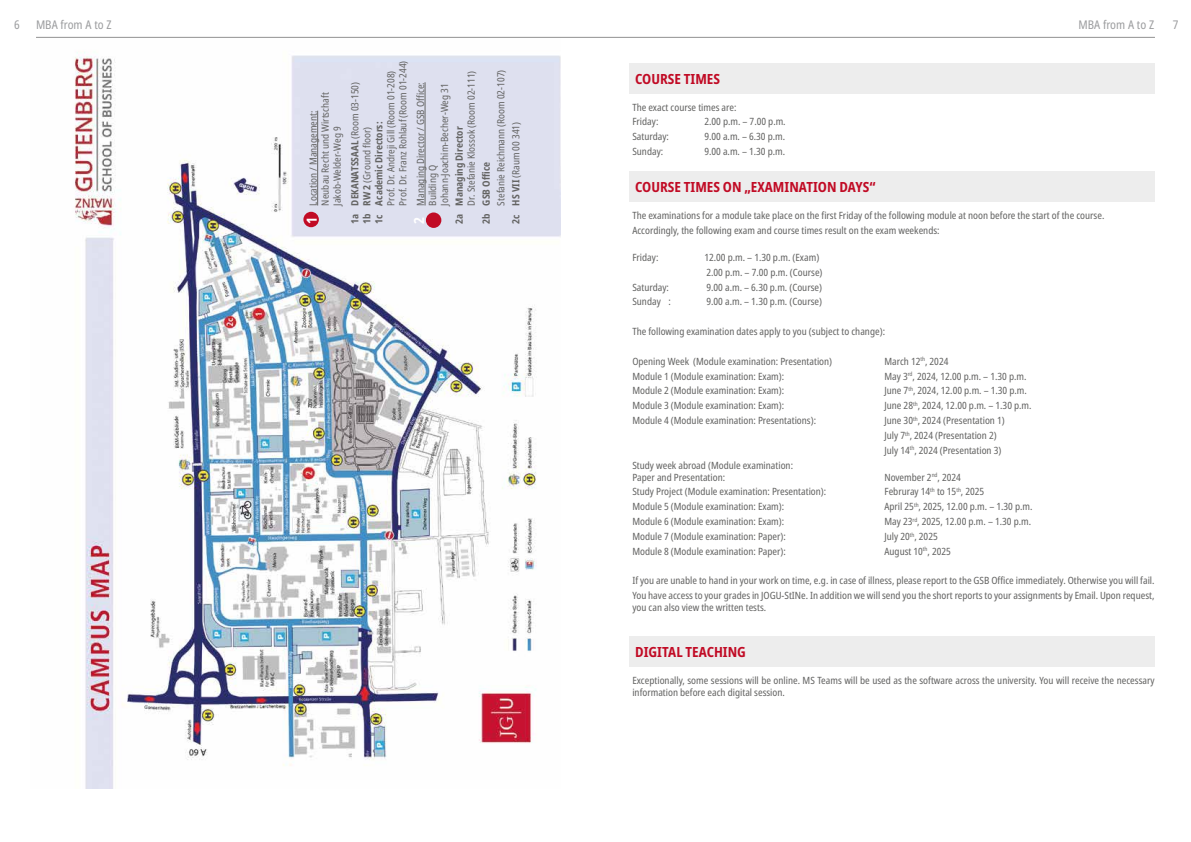
<style>
.page{position:relative;width:1191px;height:842px;background:#fff}
.page>*{position:absolute;margin:0;border:0;box-sizing:border-box;transform-origin:0 0}
.t1{font:700 condensed 14px "Noto Sans";color:#c10b25}
.t2{font:condensed 12px "Noto Sans";color:#9d9ea0}
.t3{font:condensed 10px/12px "Noto Sans";color:#646463}
.t4{font:700 condensed 10px/12px "Noto Sans";color:#646463}
.s1{font-weight:700}
.s2{font-weight:700;font-size:14px;color:#fff}
.s3{font-weight:400}
</style>
<div class="page">
<hr style="left:36px;top:37px;width:1119px;height:1px;background:#929292">
<img style="left:75px;top:52px;width:485px;height:736px">
<div style="left:303px;top:212px;width:16px;height:15px;background:#c10b25;border-radius:50%"></div>
<div style="left:426px;top:212px;width:15px;height:16px;background:#c10b25;border-radius:50%"></div>
<hr style="left:317px;top:111px;width:1px;height:94px;background:#646463">
<hr style="left:425px;top:82px;width:1px;height:123px;background:#646463">
<div style="left:629px;top:63px;width:526px;height:30px;background:#ededed"></div>
<div style="left:629px;top:172px;width:526px;height:30px;background:#ededed"></div>
<div style="left:629px;top:636px;width:526px;height:31px;background:#ededed"></div>
<p class="t2" style="left:14px;top:16px;width:7px">6</p>
<p class="t2" style="left:36px;top:16px;width:77px">MBA from A to Z</p>
<p class="t2" style="left:1172px;top:16px;width:7px">7</p>
<p class="t2" style="left:1078px;top:16px;width:77px">MBA from A to Z</p>
<p class="t3" style="left:385px;top:205px;width:146px;rotate:-90deg">Prof. Dr. Andreji Gill (Room 01-208)<br>Prof. Dr. Franz Rohlauf (Room 01-244)</p>
<p class="t3" style="left:494px;top:224px;width:155px;line-height:14.8px;text-indent:18px;rotate:-90deg">Stefanie Reichmann (Room 02-107)<br><span class="s1">2c HS VII</span> (Raum 00 341)</p>
<h1 class="t1" style="left:635px;top:69px;width:86px">COURSE TIMES</h1>
<p class="t3" style="left:465px;top:205px;width:136px;rotate:-90deg">Dr. Stefanie Klossok (Room 02-111)</p>
<p class="t3" style="left:307px;top:205px;width:114px;text-indent:-18px;rotate:-90deg"><span class="s2">1</span> Location / Management:<br>Neubau Recht und Wirtschaft<br>Jakob-Welder-Weg 9</p>
<p class="t4" style="left:349px;top:224px;width:143px;rotate:-90deg">1a DEKANATSSAAL <span class="s3">(Room 03-150)<br></span>1b RW 2 <span class="s3">(Ground floor)<br></span>1c Academic Directors:</p>
<p class="t3" style="left:415px;top:205px;width:125px;text-indent:-18px;rotate:-90deg"><span class="s2">2</span> Managing Director / GSB Office:<br>Building Q<br>Johann-Joachim-Becher-Weg 31</p>
<p class="t3" style="left:632px;top:100px;width:106px;line-height:14.8px">The exact course times are:<br>Friday:</p>
<p class="t3" style="left:704px;top:116px;width:83px">2.00 p.m. – 7.00 p.m.</p>
<p class="t4" style="left:453px;top:224px;width:99px;rotate:-90deg">2a Managing Director</p>
<p class="t3" style="left:632px;top:131px;width:38px">Saturday:</p>
<p class="t3" style="left:704px;top:131px;width:82px">9.00 a.m. – 6.30 p.m.</p>
<p class="t3" style="left:632px;top:146px;width:32px">Sunday:</p>
<p class="t3" style="left:704px;top:146px;width:82px">9.00 a.m. – 1.30 p.m.</p>
<h1 class="t1" style="left:635px;top:177px;width:242px">COURSE TIMES ON „EXAMINATION DAYS“</h1>
<p class="t3" style="left:632px;top:208px;width:473px;line-height:14.8px">The examinations for a module take place on the first Friday of the following module at noon before the start of the course.<br>Accordingly, the following exam and course times result on the exam weekends:</p>
<p class="t3" style="left:632px;top:252px;width:28px">Friday:</p>
<p class="t3" style="left:704px;top:250px;width:120px;line-height:14.8px">12.00 p.m. – 1.30 p.m. (Exam)<br>2.00 p.m. – 7.00 p.m. (Course)</p>
<p class="t3" style="left:632px;top:281px;width:38px">Saturday:</p>
<p class="t3" style="left:706px;top:281px;width:117px">9.00 a.m. – 6.30 p.m. (Course)</p>
<p class="t3" style="left:632px;top:296px;width:40px">Sunday :</p>
<p class="t3" style="left:706px;top:296px;width:117px">9.00 a.m. – 1.30 p.m. (Course)</p>
<p class="t3" style="left:632px;top:326px;width:254px">The following examination dates apply to you (subject to change):</p>
<p class="t3" style="left:632px;top:355px;width:201px">Opening Week (Module examination: Presentation)</p>
<p class="t3" style="left:884px;top:355px;width:66px">March 12<sup>th</sup>, 2024</p>
<p class="t3" style="left:632px;top:370px;width:153px">Module 1 (Module examination: Exam):</p>
<p class="t3" style="left:884px;top:370px;width:143px">May 3<sup>rd</sup>, 2024, 12.00 p.m. – 1.30 p.m.</p>
<p class="t3" style="left:632px;top:385px;width:153px">Module 2 (Module examination: Exam):</p>
<p class="t3" style="left:884px;top:385px;width:144px">June 7<sup>th</sup>, 2024, 12.00 p.m. – 1.30 p.m.</p>
<p class="t3" style="left:632px;top:400px;width:153px">Module 3 (Module examination: Exam):</p>
<p class="t3" style="left:884px;top:400px;width:149px">June 28<sup>th</sup>, 2024, 12.00 p.m. – 1.30 p.m.</p>
<p class="t3" style="left:632px;top:415px;width:185px">Module 4 (Module examination: Presentations):</p>
<p class="t3" style="left:884px;top:413px;width:122px;line-height:14.8px">June 30<sup>th</sup>, 2024 (Presentation 1)<br>July 7<sup>th</sup>, 2024 (Presentation 2)<br>July 14<sup>th</sup>, 2024 (Presentation 3)</p>
<p class="t3" style="left:632px;top:459px;width:162px">Study week abroad (Module examination:<br>Paper and Presentation:</p>
<p class="t3" style="left:884px;top:471px;width:78px">November 2<sup>nd</sup>, 2024</p>
<p class="t3" style="left:632px;top:486px;width:195px">Study Project (Module examination: Presentation):</p>
<p class="t3" style="left:884px;top:486px;width:101px">Februray 14<sup>th</sup> to 15<sup>th</sup>, 2025</p>
<p class="t3" style="left:632px;top:501px;width:153px">Module 5 (Module examination: Exam):</p>
<p class="t3" style="left:884px;top:501px;width:150px">April 25<sup>th</sup>, 2025, 12.00 p.m. – 1.30 p.m.</p>
<p class="t3" style="left:632px;top:516px;width:153px">Module 6 (Module examination: Exam):</p>
<p class="t3" style="left:884px;top:516px;width:148px">May 23<sup>rd</sup>, 2025, 12.00 p.m. – 1.30 p.m.</p>
<p class="t3" style="left:632px;top:531px;width:155px">Module 7 (Module examination: Paper):</p>
<p class="t3" style="left:884px;top:531px;width:55px">July 20<sup>th</sup>, 2025</p>
<p class="t3" style="left:632px;top:545px;width:155px">Module 8 (Module examination: Paper):</p>
<p class="t3" style="left:884px;top:545px;width:68px">August 10<sup>th</sup>, 2025</p>
<p class="t3" style="left:632px;top:574px;width:524px;line-height:14.8px">If you are unable to hand in your work on time, e.g. in case of illness, please report to the GSB Office immediately. Otherwise you will fail.<br>You have access to your grades in JOGU-StINe. In addition we will send you the short reports to your assignments by Email. Upon request,</p>
<p class="t3" style="left:632px;top:602px;width:135px">you can also view the written tests.</p>
<h1 class="t1" style="left:635px;top:642px;width:112px">DIGITAL TEACHING</h1>
<p class="t3" style="left:632px;top:675px;width:524px">Exceptionally, some sessions will be online. MS Teams will be used as the software across the university. You will receive the necessary information before each digital session.</p>
<p class="t4" style="left:480px;top:224px;width:63px;rotate:-90deg">2b GSB Office</p>
</div>
